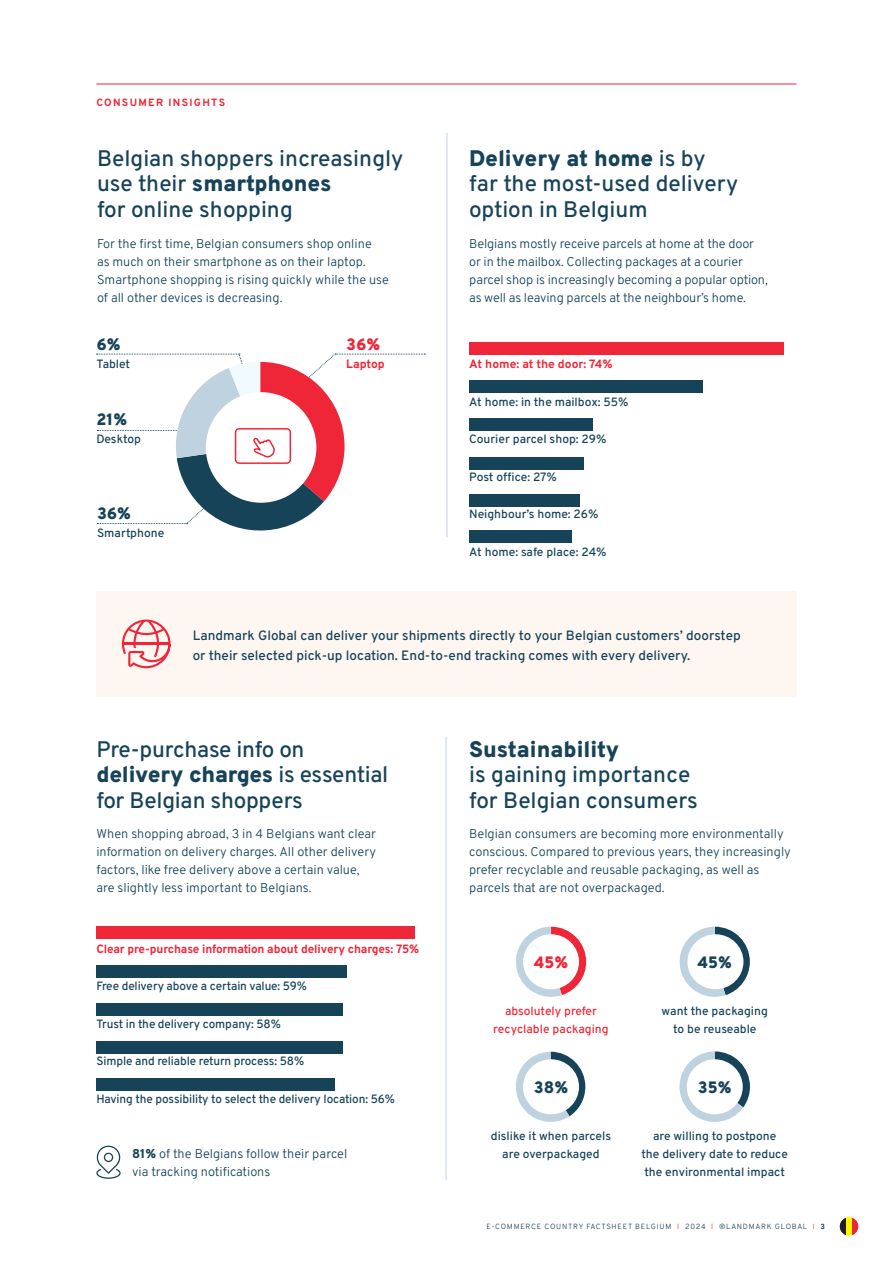
<style>
.page{position:relative;width:893px;height:1263px;background:#fff}
.page>*{position:absolute;margin:0;border:0;box-sizing:border-box;transform-origin:0 0}
.t1{font:500 22.5px/25.5px "Overpass";color:#174359}
.P_infografiek_cijfer{font:900 16.5px "Overpass";color:#174359}
.P_infografiek_cijfer-2{font:900 16.5px "Overpass";color:#ef2637}
.P_kader{font:500 13.5px/19.5px "Overpass";color:#174359}
.t2{font:300 12.75px/18px "Overpass";color:#174359}
.P_infografiek{font:500 12px/18px "Overpass";letter-spacing:-.005em;color:#174359;text-align:center}
.P_infografiek-2{font:700 12px "Overpass";letter-spacing:-.01em;color:#ef2637}
.P_infografiek-3{font:500 12px/18px "Overpass";color:#ef2637;text-align:center}
.Rubriek{font:700 10.5px "Overpass";letter-spacing:.125em;color:#ef2637}
.t3{font:300 7.5px "Overpass";letter-spacing:.1em;color:#174359}
.s1{font-weight:900}
.s2{font-weight:800}
.s3{color:#ef2637}
.s4{font-weight:700}
</style>
<div class="page">
<svg style="left:839px;top:1218px;width:7px;height:18px"></svg>
<div style="left:846px;top:1216px;width:6px;height:20px;background:#fff700"></div>
<svg style="left:852px;top:1218px;width:5px;height:18px"></svg>
<div style="left:839px;top:1216px;width:20px;height:20px;border:1px solid #fff;border-radius:50%"></div>
<svg style="left:516px;top:927px;width:70px;height:70px"></svg>
<svg style="left:679px;top:927px;width:71px;height:70px"></svg>
<svg style="left:516px;top:1052px;width:69px;height:70px"></svg>
<svg style="left:679px;top:1051px;width:71px;height:71px"></svg>
<hr style="left:96px;top:84px;width:701px;height:1px;background:#ef2637">
<div style="left:96px;top:591px;width:701px;height:106px;background:#fdf6f1"></div>
<div style="left:469px;top:342px;width:315px;height:13px;background:#ef2637"></div>
<div style="left:469px;top:381px;width:234px;height:12px;background:#174359"></div>
<div style="left:469px;top:419px;width:123px;height:12px;background:#174359"></div>
<div style="left:469px;top:457px;width:115px;height:12px;background:#174359"></div>
<div style="left:469px;top:494px;width:111px;height:13px;background:#174359"></div>
<div style="left:469px;top:531px;width:102px;height:12px;background:#174359"></div>
<hr style="left:446px;top:737px;width:1px;height:443px;background:#bed2e0">
<hr style="left:447px;top:133px;width:1px;height:404px;background:#bed2e0">
<div style="left:96px;top:927px;width:319px;height:12px;background:#ef2637"></div>
<div style="left:96px;top:965px;width:251px;height:12px;background:#174359"></div>
<div style="left:96px;top:1003px;width:247px;height:12px;background:#174359"></div>
<div style="left:96px;top:1041px;width:247px;height:13px;background:#174359"></div>
<div style="left:96px;top:1079px;width:238px;height:12px;background:#174359"></div>
<svg style="left:96px;top:1145px;width:25px;height:34px"></svg>
<svg style="left:122px;top:619px;width:49px;height:49px"></svg>
<svg style="left:96px;top:354px;width:329px;height:177px"></svg>
<div style="left:523px;top:934px;width:56px;height:55px;background:#fff;border-radius:50%"></div>
<div style="left:687px;top:934px;width:56px;height:55px;background:#fff;border-radius:50%"></div>
<div style="left:523px;top:1059px;width:56px;height:55px;background:#fff;border-radius:50%"></div>
<div style="left:687px;top:1059px;width:56px;height:55px;background:#fff;border-radius:50%"></div>
<p class="Rubriek" style="left:96px;top:94px;width:130px">CONSUMER INSIGHTS</p>
<h2 class="t1" style="left:97px;top:144px;width:308px">Belgian shoppers increasingly use their <span class="s1">smartphones<br></span>for online shopping</h2>
<p class="t2" style="left:97px;top:234px;width:293px">For the first time, Belgian consumers shop online<br>as much on their smartphone as on their laptop.<br>Smartphone shopping is rising quickly while the use of all other devices is decreasing.</p>
<p class="P_infografiek_cijfer" style="left:96px;top:331px;width:26px">6%</p>
<p class="P_infografiek" style="left:96px;top:355px;width:35px">Tablet</p>
<p class="P_infografiek_cijfer" style="left:96px;top:406px;width:32px">21%</p>
<p class="P_infografiek" style="left:96px;top:429px;width:46px">Desktop</p>
<p class="P_infografiek_cijfer" style="left:97px;top:500px;width:36px">36%</p>
<p class="P_infografiek" style="left:97px;top:523px;width:69px">Smartphone</p>
<p class="P_infografiek_cijfer-2" style="left:346px;top:331px;width:36px">36%</p>
<p class="P_infografiek-2" style="left:346px;top:355px;width:40px">Laptop</p>
<h2 class="t1" style="left:469px;top:144px;width:271px"><span class="s1">Delivery at home</span> is by far the most-used delivery option in Belgium</h2>
<p class="t2" style="left:469px;top:234px;width:300px">Belgians mostly receive parcels at home at the door or in the mailbox. Collecting packages at a courier parcel shop is increasingly becoming a popular option, as well as leaving parcels at the neighbour’s home.</p>
<p class="P_infografiek-2" style="left:469px;top:354px;width:145px">At home: at the door: 74%</p>
<p class="P_infografiek" style="left:469px;top:392px;width:161px">At home: in the mailbox: 55%</p>
<p class="P_infografiek" style="left:469px;top:430px;width:139px">Courier parcel shop: 29%</p>
<p class="P_infografiek" style="left:469px;top:467px;width:89px">Post office: 27%</p>
<p class="P_infografiek" style="left:469px;top:505px;width:131px">Neighbour’s home: 26%</p>
<p class="P_infografiek" style="left:469px;top:542px;width:139px">At home: safe place: 24%</p>
<p class="P_kader" style="left:193px;top:625px;width:550px">Landmark Global can deliver your shipments directly to your Belgian customers’ doorstep or their selected pick-up location. End-to-end tracking comes with every delivery.</p>
<h2 class="t1" style="left:96px;top:735px;width:293px">Pre-purchase info on <span class="s1">delivery charges</span> is essential for Belgian shoppers</h2>
<p class="t2" style="left:96px;top:824px;width:281px">When shopping abroad, 3 in 4 Belgians want clear information on delivery charges. All other delivery factors, like free delivery above a certain value, are slightly less important to Belgians.</p>
<p class="P_infografiek-2" style="left:96px;top:939px;width:324px">Clear pre-purchase information about delivery charges: 75%</p>
<p class="P_infografiek" style="left:96px;top:976px;width:212px">Free delivery above a certain value: 59%</p>
<p class="P_infografiek" style="left:96px;top:1014px;width:186px">Trust in the delivery company: 58%</p>
<p class="P_infografiek" style="left:96px;top:1051px;width:209px">Simple and reliable return process: 58%</p>
<p class="P_infografiek" style="left:96px;top:1089px;width:300px">Having the possibility to select the delivery location: 56%</p>
<p class="t2" style="left:132px;top:1144px;width:217px"><span class="s2">81%</span> of the Belgians follow their parcel via tracking notifications</p>
<h2 class="t1" style="left:469px;top:735px;width:230px"><span class="s1">Sustainability<br></span>is gaining importance for Belgian consumers</h2>
<p class="t2" style="left:469px;top:824px;width:323px">Belgian consumers are becoming more environmentally conscious. Compared to previous years, they increasingly prefer recyclable and reusable packaging, as well as parcels that are not overpackaged.</p>
<p class="P_infografiek_cijfer-2" style="left:534px;top:948px;width:36px">45%</p>
<p class="P_infografiek_cijfer" style="left:697px;top:948px;width:36px">45%</p>
<p class="P_infografiek-3" style="left:493px;top:1001px;width:117px">absolutely prefer recyclable packaging</p>
<p class="P_infografiek" style="left:661px;top:1001px;width:108px">want the packaging to be reuseable</p>
<p class="P_infografiek_cijfer" style="left:534px;top:1073px;width:36px">38%</p>
<p class="P_infografiek_cijfer" style="left:698px;top:1073px;width:35px">35%</p>
<p class="P_infografiek" style="left:491px;top:1126px;width:122px">dislike it when parcels are overpackaged</p>
<p class="P_infografiek" style="left:642px;top:1126px;width:148px">are willing to postpone<br>the delivery date to reduce the environmental impact</p>
<p class="t3" style="left:486px;top:1220px;width:340px">E-COMMERCE COUNTRY FACTSHEET BELGIUM <span class="s3">I</span> 2024 <span class="s3">I</span> ®LANDMARK GLOBAL <span class="s3">I</span> <span class="s4">3</span></p>
</div>
